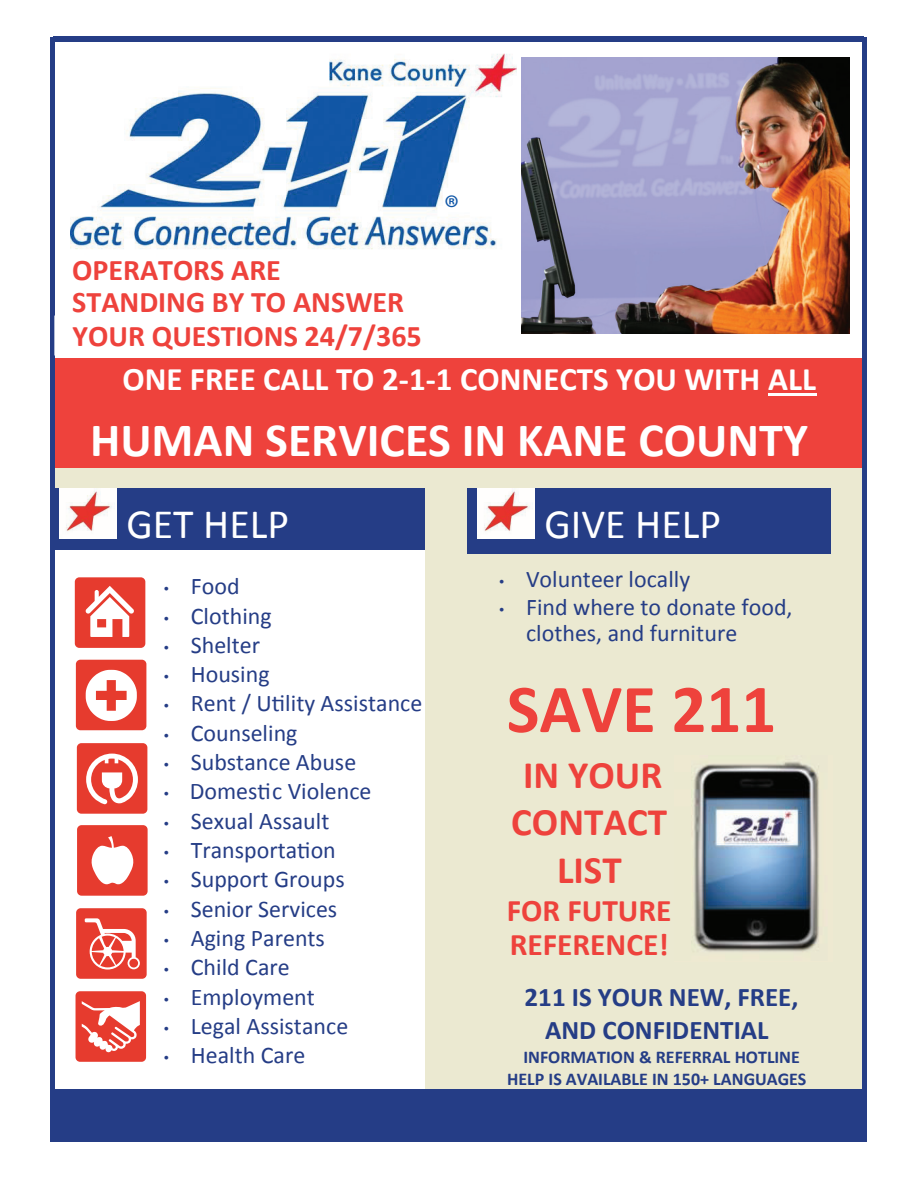
<style>
.page{position:relative;width:918px;height:1188px;background:#fff}
.page>*{position:absolute;margin:0;border:0;box-sizing:border-box;transform-origin:0 0}
.t1{font:700 69px "Calibri";color:#ee423c}
.t2{font:700 48px "Calibri";color:#fff}
.t3{font:42px "Calibri";color:#fff}
.t4{font:700 39px/47.5px "Calibri";color:#ee423c;text-align:center}
.t5{font:36px "Myriad Pro";color:#1157a7}
.t6{font:700 33px "Calibri";color:#fff}
.t7{font:700 31.5px/34.8px "Calibri";color:#ee423c}
.t8{font:700 30px/32.8px "Calibri";color:#ee423c}
.t9{font:700 27px/33px "Calibri";color:#253d86;text-align:center}
.t10{font:24px/26.4px "Calibri";color:#253d86}
.t11{font:700 18px/21.9px "Calibri";color:#253d86;text-align:center}
.s1{font-size:24px;color:#ee423c}
.s2{font-family:"Arial";font-size:15px}
</style>
<div class="page">
<svg style="left:50px;top:37px;width:3px;height:4px"></svg>
<svg style="left:864px;top:37px;width:3px;height:4px"></svg>
<hr style="left:50px;top:41px;width:4px;height:317px;background:#253d86">
<div style="left:862px;top:41px;width:5px;height:317px;background:#253d86"></div>
<div style="left:54px;top:358px;width:808px;height:52px;background:#ee423c"></div>
<hr style="left:768px;top:393px;width:48px;height:3px;background:#fff">
<div style="left:54px;top:410px;width:808px;height:59px;background:#ee423c"></div>
<hr style="left:50px;top:358px;width:4px;height:111px;background:#253d86">
<div style="left:862px;top:358px;width:5px;height:111px;background:#253d86"></div>
<div style="left:54px;top:469px;width:808px;height:20px;background:#ebe9d1"></div>
<hr style="left:50px;top:469px;width:4px;height:20px;background:#253d86">
<div style="left:862px;top:469px;width:5px;height:20px;background:#253d86"></div>
<div style="left:54px;top:489px;width:372px;height:61px;background:#253d86"></div>
<div style="left:426px;top:489px;width:41px;height:66px;background:#ebe9d1"></div>
<div style="left:467px;top:489px;width:364px;height:66px;background:#253d86"></div>
<div style="left:426px;top:555px;width:436px;height:29px;background:#ebe9d1"></div>
<div style="left:426px;top:584px;width:436px;height:26px;background:#ebe9d1"></div>
<div style="left:426px;top:610px;width:436px;height:27px;background:#ebe9d1"></div>
<div style="left:426px;top:637px;width:436px;height:29px;background:#ebe9d1"></div>
<div style="left:426px;top:666px;width:436px;height:85px;background:#ebe9d1"></div>
<div style="left:426px;top:751px;width:436px;height:47px;background:#ebe9d1"></div>
<div style="left:426px;top:798px;width:436px;height:48px;background:#ebe9d1"></div>
<div style="left:426px;top:846px;width:436px;height:47px;background:#ebe9d1"></div>
<div style="left:426px;top:893px;width:436px;height:35px;background:#ebe9d1"></div>
<div style="left:426px;top:928px;width:436px;height:52px;background:#ebe9d1"></div>
<div style="left:426px;top:980px;width:436px;height:33px;background:#ebe9d1"></div>
<div style="left:426px;top:1013px;width:436px;height:33px;background:#ebe9d1"></div>
<div style="left:426px;top:1046px;width:436px;height:22px;background:#ebe9d1"></div>
<div style="left:426px;top:1068px;width:436px;height:22px;background:#ebe9d1"></div>
<hr style="left:50px;top:489px;width:4px;height:61px;background:#253d86">
<div style="left:862px;top:489px;width:5px;height:61px;background:#253d86"></div>
<hr style="left:50px;top:550px;width:4px;height:540px;background:#253d86">
<div style="left:862px;top:550px;width:5px;height:540px;background:#253d86"></div>
<div style="left:54px;top:1090px;width:808px;height:48px;background:#253d86"></div>
<hr style="left:50px;top:1090px;width:4px;height:48px;background:#253d86">
<svg style="left:50px;top:1138px;width:4px;height:4px"></svg>
<hr style="left:54px;top:1138px;width:808px;height:4px;background:#253d86">
<div style="left:862px;top:1090px;width:5px;height:48px;background:#253d86"></div>
<svg style="left:862px;top:1138px;width:5px;height:4px"></svg>
<img style="left:59px;top:489px;width:58px;height:50px">
<img style="left:477px;top:489px;width:58px;height:50px">
<img style="left:693px;top:762px;width:126px;height:190px">
<div style="left:75px;top:577px;width:70px;height:71px;background:#e63b2e;border-radius:5px"></div>
<svg style="left:85px;top:586px;width:49px;height:51px"></svg>
<div style="left:76px;top:660px;width:70px;height:70px;background:#e63b2e;border-radius:5px"></div>
<svg style="left:86px;top:670px;width:51px;height:51px"></svg>
<div style="left:77px;top:743px;width:70px;height:71px;background:#e63b2e;border-radius:5px"></div>
<svg style="left:86px;top:754px;width:52px;height:50px"></svg>
<div style="left:77px;top:825px;width:71px;height:71px;background:#e63b2e;border-radius:5px"></div>
<svg style="left:91px;top:836px;width:43px;height:49px"></svg>
<div style="left:76px;top:908px;width:71px;height:71px;background:#e63b2e;border-radius:5px"></div>
<svg style="left:85px;top:918px;width:55px;height:52px"></svg>
<div style="left:76px;top:991px;width:70px;height:71px;background:#e63b2e;border-radius:5px"></div>
<svg style="left:82px;top:1001px;width:58px;height:52px"></svg>
<img style="left:70px;top:53px;width:446px;height:197px">
<div style="left:53px;top:36px;width:811px;height:6px;background:#253d86"></div>
<img style="left:521px;top:57px;width:328px;height:276px">
<div style="left:443px;top:188px;width:35px;height:24px;background:#fff"></div>
<p class="t8" style="left:72px;top:253px;width:351px">OPERATORS ARE<br>STANDING BY TO ANSWER<br>YOUR QUESTIONS 24/7/365</p>
<h3 class="t5" style="left:444px;top:186px;width:17px">®</h3>
<h3 class="t6" style="left:122px;top:358px;width:695px">ONE FREE CALL TO 2-1-1 CONNECTS YOU WITH ALL</h3>
<h2 class="t2" style="left:90px;top:409px;width:726px">HUMAN SERVICES IN KANE COUNTY<span class="s1">.</span></h2>
<h3 class="t3" style="left:126px;top:498px;width:164px">GET HELP</h3>
<h3 class="t3" style="left:544px;top:498px;width:178px">GIVE HELP</h3>
<p class="t10" style="left:164px;top:573px;width:77px"><span class="s2">•</span> Food</p>
<p class="t10" style="left:164px;top:603px;width:109px"><span class="s2">•</span> Clothing</p>
<p class="t10" style="left:164px;top:632px;width:98px"><span class="s2">•</span> Shelter</p>
<p class="t10" style="left:164px;top:661px;width:107px"><span class="s2">•</span> Housing</p>
<p class="t10" style="left:164px;top:690px;width:260px"><span class="s2">•</span> Rent / Utility Assistance</p>
<p class="t10" style="left:164px;top:720px;width:135px"><span class="s2">•</span> Counseling</p>
<p class="t10" style="left:164px;top:749px;width:194px"><span class="s2">•</span> Substance Abuse</p>
<p class="t10" style="left:164px;top:778px;width:209px"><span class="s2">•</span> Domestic Violence</p>
<p class="t10" style="left:164px;top:808px;width:167px"><span class="s2">•</span> Sexual Assault</p>
<p class="t10" style="left:164px;top:837px;width:174px"><span class="s2">•</span> Transportation</p>
<p class="t10" style="left:164px;top:866px;width:182px"><span class="s2">•</span> Support Groups</p>
<p class="t10" style="left:164px;top:896px;width:175px"><span class="s2">•</span> Senior Services</p>
<p class="t10" style="left:164px;top:925px;width:163px"><span class="s2">•</span> Aging Parents</p>
<p class="t10" style="left:164px;top:954px;width:127px"><span class="s2">•</span> Child Care</p>
<p class="t10" style="left:164px;top:983px;width:153px"><span class="s2">•</span> Employment</p>
<p class="t10" style="left:164px;top:1013px;width:186px"><span class="s2">•</span> Legal Assistance</p>
<p class="t10" style="left:164px;top:1042px;width:143px"><span class="s2">•</span> Health Care</p>
<p class="t10" style="left:499px;top:566px;width:193px"><span class="s2">•</span> Volunteer locally</p>
<p class="t10" style="left:526px;top:593px;width:268px;text-indent:-27px"><span class="s2">•</span> Find where to donate food, clothes, and furniture</p>
<h1 class="t1" style="left:507px;top:665px;width:271px">SAVE 211</h1>
<h3 class="t4" style="left:511px;top:751px;width:157px">IN YOUR<br>CONTACT<br>LIST</h3>
<h3 class="t7" style="left:507px;top:893px;width:166px">FOR FUTURE<br>REFERENCE!</h3>
<p class="t9" style="left:525px;top:980px;width:275px">211 IS YOUR NEW, FREE,<br>AND CONFIDENTIAL</p>
<p class="t11" style="left:507px;top:1046px;width:301px">INFORMATION &amp; REFERRAL HOTLINE<br>HELP IS AVAILABLE IN 150+ LANGUAGES</p>
</div>
